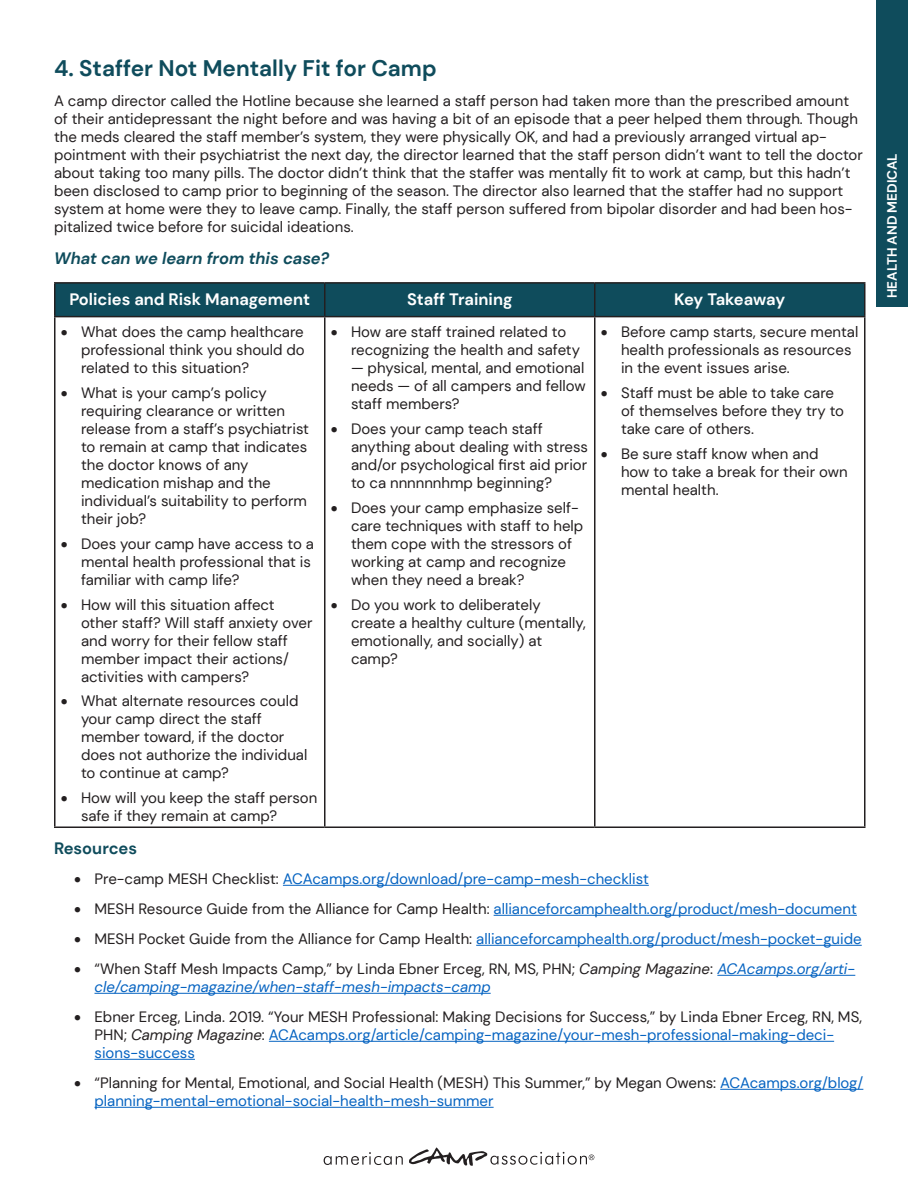
<style>
.page{position:relative;width:918px;height:1188px;background:#fff}
.page>*{position:absolute;margin:0;border:0;box-sizing:border-box;transform-origin:0 0}
.t1{font:700 22.5px "DM Sans";color:#0f4c5c}
.t2{font:700 16.5px "DM Sans";color:#fff}
.t3{font:italic 700 16.5px "DM Sans";color:#0f4c5c}
.t4{font:700 16.5px "DM Sans";letter-spacing:-.025em;color:#fff}
.t5{font:700 16.5px "DM Sans";color:#0f4c5c}
.t6{font:15px/18px "DM Sans";color:#231f20}
.t7{font:15px "DM Sans";color:#0563c1}
.t8{font:italic 15px/18px "DM Sans";color:#0563c1}
.t9{font:700 13.5px "DM Sans";color:#fff}
.s1{color:#231f20}
.s2{font-style:normal;color:#231f20}
.s3{font-style:italic}
.s4{color:#0563c1}
</style>
<div class="page">
<svg style="left:324px;top:1152px;width:79px;height:13px"></svg>
<svg style="left:409px;top:1148px;width:185px;height:18px"></svg>
<hr style="left:283px;top:885px;width:366px;height:1px;background:#0563c1">
<hr style="left:494px;top:915px;width:363px;height:1px;background:#0563c1">
<hr style="left:476px;top:945px;width:386px;height:1px;background:#0563c1">
<hr style="left:717px;top:975px;width:138px;height:1px;background:#0563c1">
<hr style="left:94px;top:993px;width:397px;height:1px;background:#0563c1">
<hr style="left:269px;top:1041px;width:565px;height:1px;background:#0563c1">
<hr style="left:94px;top:1059px;width:101px;height:1px;background:#0563c1">
<hr style="left:720px;top:1089px;width:143px;height:1px;background:#0563c1">
<hr style="left:94px;top:1107px;width:400px;height:1px;background:#0563c1">
<div style="left:56px;top:284px;width:808px;height:32px;background:#0f4c5c"></div>
<hr style="left:54px;top:282px;width:271px;height:2px;background:#231f20">
<hr style="left:54px;top:284px;width:2px;height:32px;background:#231f20">
<hr style="left:325px;top:282px;width:270px;height:2px;background:#231f20">
<hr style="left:324px;top:284px;width:2px;height:32px;background:#231f20">
<hr style="left:595px;top:282px;width:271px;height:2px;background:#231f20">
<hr style="left:594px;top:284px;width:2px;height:32px;background:#231f20">
<hr style="left:864px;top:284px;width:2px;height:32px;background:#231f20">
<hr style="left:54px;top:316px;width:271px;height:1px;background:#231f20">
<hr style="left:54px;top:317px;width:2px;height:509px;background:#231f20">
<hr style="left:325px;top:316px;width:270px;height:1px;background:#231f20">
<hr style="left:324px;top:317px;width:2px;height:509px;background:#231f20">
<hr style="left:595px;top:316px;width:271px;height:1px;background:#231f20">
<hr style="left:594px;top:317px;width:2px;height:509px;background:#231f20">
<hr style="left:864px;top:317px;width:2px;height:509px;background:#231f20">
<hr style="left:54px;top:826px;width:271px;height:2px;background:#231f20">
<hr style="left:325px;top:826px;width:270px;height:2px;background:#231f20">
<hr style="left:595px;top:826px;width:271px;height:2px;background:#231f20">
<div style="left:876px;top:0;width:31px;height:307px;background:#0f4c5c"></div>
<p class="t1" style="left:54px;top:54px;width:384px">4. Staffer Not Mentally Fit for Camp</p>
<p class="t6" style="left:54px;top:92px;width:810px">A camp director called the Hotline because she learned a staff person had taken more than the prescribed amount of their antidepressant the night before and was having a bit of an episode that a peer helped them through. Though the meds cleared the staff member’s system, they were physically OK, and had a previously arranged virtual ap&shy;pointment with their psychiatrist the next day, the director learned that the staff person didn’t want to tell the doctor about taking too many pills. The doctor didn’t think that the staffer was mentally fit to work at camp, but this hadn’t been disclosed to camp prior to beginning of the season. The director also learned that the staffer had no support system at home were they to leave camp. Finally, the staff person suffered from bipolar disorder and had been hos&shy;pitalized twice before for suicidal ideations.</p>
<p class="t3" style="left:54px;top:248px;width:277px">What can we learn from this case?</p>
<p class="t2" style="left:69px;top:289px;width:242px">Policies and Risk Management</p>
<p class="t2" style="left:407px;top:289px;width:107px">Staff Training</p>
<p class="t4" style="left:674px;top:289px;width:112px">Key Takeaway</p>
<p class="t6" style="left:81px;top:323px;width:225px;text-align:justify;text-indent:-20px">• What does the camp healthcare professional think you should do related to this situation?</p>
<p class="t6" style="left:81px;top:384px;width:229px;text-indent:-20px">• What is your camp’s policy requiring clearance or written release from a staff’s psychiatrist to remain at camp that indicates the doctor knows of any medication mishap and the individual’s suitability to perform their job?</p>
<p class="t6" style="left:81px;top:535px;width:234px;text-indent:-20px">• Does your camp have access to a mental health professional that is familiar with camp life?</p>
<p class="t6" style="left:81px;top:595px;width:233px;text-indent:-20px">• How will this situation affect other staff? Will staff anxiety over and worry for their fellow staff member impact their actions/ activities with campers?</p>
<p class="t6" style="left:81px;top:692px;width:228px;text-indent:-20px">• What alternate resources could your camp direct the staff member toward, if the doctor does not authorize the individual to continue at camp?</p>
<p class="t6" style="left:81px;top:789px;width:238px;text-indent:-20px">• How will you keep the staff person safe if they remain at camp?</p>
<p class="t6" style="left:351px;top:323px;width:231px;text-indent:-20px">• How are staff trained related to recognizing the health and safety</p>
<p class="t6" style="left:351px;top:359px;width:236px;text-align:justify">— physical, mental, and emotional needs — of all campers and fellow staff members?</p>
<p class="t6" style="left:351px;top:420px;width:239px;text-indent:-20px">• Does your camp teach staff anything about dealing with stress and/or psychological first aid prior to ca nnnnnnhmp beginning?</p>
<p class="t6" style="left:351px;top:499px;width:234px;text-indent:-20px">• Does your camp emphasize self&shy;care techniques with staff to help them cope with the stressors of working at camp and recognize when they need a break?</p>
<p class="t6" style="left:351px;top:595px;width:236px;text-indent:-20px">• Do you work to deliberately create a healthy culture (mentally, emotionally, and socially) at camp?</p>
<p class="t6" style="left:621px;top:323px;width:239px;text-indent:-20px">• Before camp starts, secure mental health professionals as resources in the event issues arise.</p>
<p class="t6" style="left:621px;top:384px;width:225px;text-indent:-20px">• Staff must be able to take care of themselves before they try to take care of others.</p>
<p class="t6" style="left:621px;top:445px;width:228px;text-indent:-20px">• Be sure staff know when and how to take a break for their own mental health.</p>
<p class="t5" style="left:54px;top:838px;width:85px">Resources</p>
<p class="t7" style="left:74px;top:869px;width:576px"><span class="s1">• Pre-camp MESH Checklist:</span> ACAcamps.org/download/pre-camp-mesh-checklist</p>
<p class="t7" style="left:74px;top:899px;width:784px"><span class="s1">• MESH Resource Guide from the Alliance for Camp Health:</span> allianceforcamphealth.org/product/mesh-document</p>
<p class="t7" style="left:74px;top:929px;width:789px"><span class="s1">• MESH Pocket Guide from the Alliance for Camp Health:</span> allianceforcamphealth.org/product/mesh-pocket-guide</p>
<p class="t8" style="left:94px;top:960px;width:762px;text-indent:-20px"><span class="s1">•</span> <span class="s2">“When Staff Mesh Impacts Camp,” by Linda Ebner Erceg, RN, MS, PHN;</span> <span class="s1">Camping Magazine</span><span class="s2">:</span> ACAcamps.org/arti&shy;cle/camping-magazine/when-staff-mesh-impacts-camp</p>
<p class="t6" style="left:94px;top:1008px;width:769px;text-indent:-20px">• Ebner Erceg, Linda. 2019. “Your MESH Professional: Making Decisions for Success,” by Linda Ebner Erceg, RN, MS,<br>PHN; <span class="s3">Camping Magazine</span>: <span class="s4">ACAcamps.org/article/camping-magazine/your-mesh-professional-making-deci&shy;sions-success</span></p>
<p class="t6" style="left:94px;top:1074px;width:770px;text-indent:-20px">• “Planning for Mental, Emotional, and Social Health (MESH) This Summer,” by Megan Owens: <span class="s4">ACAcamps.org/blog/ planning-mental-emotional-social-health-mesh-summer</span></p>
<p class="t9" style="left:884px;top:298px;width:147px;rotate:-90deg">HEALTH AND MEDICAL</p>
</div>
